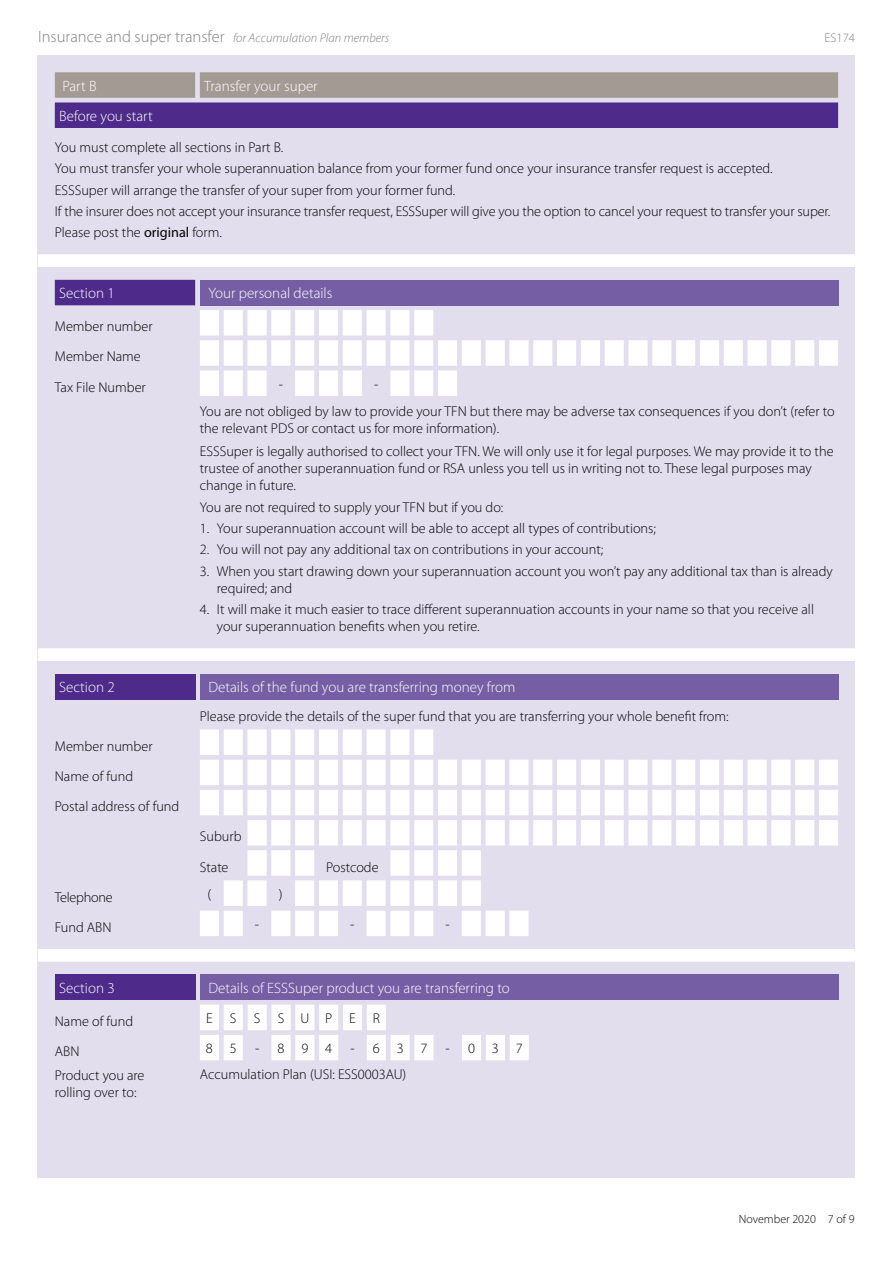
<style>
.page{position:relative;width:893px;height:1263px;background:#fff}
.page>*{position:absolute;margin:0;border:0;box-sizing:border-box;transform-origin:0 0}
.t1{font:300 15px "Myriad Pro";color:#fff}
.t2{font:300 14.25px/30.2px "Myriad Pro";color:#000}
.t3{font:300 14.25px "Myriad Pro";letter-spacing:-.02em;color:#000}
.t4{font:300 14.25px "Myriad Pro";letter-spacing:1.185em;color:#000}
.t5{font:italic 300 12.75px "Myriad Pro";color:#808285}
.t6{font:300 12.75px "Myriad Pro";color:#808285}
.t7{font:300 12px "Myriad Pro";color:#000}
.s1{font-style:normal;font-size:16.5px}
.s2{font-weight:400}
</style>
<div class="page">
<div style="left:38px;top:55px;width:817px;height:1123px;background:#e2deee"></div>
<svg style="left:55px;top:72px;width:783px;height:26px;background:#a59b96"></svg>
<div style="left:55px;top:102px;width:783px;height:26px;background:#4e2b8a"></div>
<svg style="left:38px;top:254px;width:817px;height:142px"></svg>
<div style="left:200px;top:280px;width:638px;height:25px;background:#765ea4"></div>
<svg style="left:38px;top:648px;width:817px;height:288px"></svg>
<div style="left:55px;top:674px;width:140px;height:25px;background:#4e2b8a"></div>
<div style="left:200px;top:674px;width:638px;height:25px;background:#765ea4"></div>
<svg style="left:38px;top:949px;width:817px;height:111px"></svg>
<div style="left:55px;top:974px;width:140px;height:26px;background:#4e2b8a"></div>
<div style="left:200px;top:974px;width:638px;height:26px;background:#765ea4"></div>
<p class="t5" style="left:38px;top:30px;width:352px"><span class="s1">Insurance and super transfer</span> for Accumulation Plan members</p>
<p class="t6" style="left:825px;top:30px;width:32px">ES174</p>
<p class="t1" style="left:62px;top:77px;width:36px">Part B</p>
<p class="t1" style="left:204px;top:77px;width:115px">Transfer your super</p>
<p class="t1" style="left:59px;top:107px;width:95px">Before you start</p>
<p class="t2" style="left:55px;top:136px;width:777px;line-height:21.3px">You must complete all sections in Part B.<br>You must transfer your whole superannuation balance from your former fund once your insurance transfer request is accepted.<br>ESSSuper will arrange the transfer of your super from your former fund.<br>If the insurer does not accept your insurance transfer request, ESSSuper will give you the option to cancel your request to transfer your super.<br>Please post the <span class="s2">original</span> form.</p>
<p class="t1" style="left:59px;top:284px;width:57px">Section 1</p>
<p class="t1" style="left:208px;top:284px;width:126px">Your personal details</p>
<p class="t2" style="left:55px;top:311px;width:99px">Member number<br>Member Name<br>Tax File Number</p>
<p class="t2" style="left:200px;top:370px;width:636px;line-height:27px;text-indent:174px">-<br>You are not obliged by law to provide your TFN but there may be adverse tax consequences if you don’t (refer to</p>
<p class="t2" style="left:200px;top:416px;width:635px;line-height:23.4px">the relevant PDS or contact us for more information).<br>ESSSuper is legally authorised to collect your TFN. We will only use it for legal purposes. We may provide it to the</p>
<p class="t2" style="left:200px;top:460px;width:613px;line-height:17.1px">trustee of another superannuation fund or RSA unless you tell us in writing not to. These legal purposes may change in future.</p>
<p class="t2" style="left:200px;top:492px;width:305px">You are not required to supply your TFN but if you do:</p>
<p class="t2" style="left:200px;top:513px;width:458px">1. Your superannuation account will be able to accept all types of contributions;</p>
<p class="t2" style="left:200px;top:534px;width:405px">2. You will not pay any additional tax on contributions in your account;</p>
<p class="t2" style="left:217px;top:562px;width:617px;line-height:17.1px;text-indent:-17px">3. When you start drawing down your superannuation account you won’t pay any additional tax than is already required; and</p>
<p class="t2" style="left:217px;top:601px;width:599px;line-height:17.1px;text-indent:-17px">4. It will make it much easier to trace different superannuation accounts in your name so that you receive all your superannuation benefits when you retire.</p>
<p class="t2" style="left:279px;top:369px;width:6px">-</p>
<p class="t1" style="left:59px;top:678px;width:57px">Section 2</p>
<p class="t1" style="left:208px;top:678px;width:309px">Details of the fund you are transferring money from</p>
<p class="t2" style="left:200px;top:701px;width:530px">Please provide the details of the super fund that you are transferring your whole benefit from:</p>
<p class="t2" style="left:55px;top:731px;width:126px">Member number<br>Name of fund<br>Postal address of fund</p>
<p class="t2" style="left:200px;top:821px;width:43px">Suburb<br>State</p>
<p class="t2" style="left:326px;top:851px;width:54px">Postcode</p>
<p class="t3" style="left:55px;top:888px;width:59px">Telephone</p>
<p class="t2" style="left:208px;top:879px;width:5px">(</p>
<p class="t2" style="left:279px;top:879px;width:5px">)</p>
<p class="t2" style="left:55px;top:912px;width:58px">Fund ABN</p>
<p class="t2" style="left:255px;top:909px;width:6px">-</p>
<p class="t2" style="left:350px;top:909px;width:6px">-</p>
<p class="t2" style="left:445px;top:909px;width:6px">-</p>
<p class="t1" style="left:59px;top:979px;width:57px">Section 3</p>
<p class="t1" style="left:208px;top:979px;width:303px">Details of ESSSuper product you are transferring to</p>
<p class="t2" style="left:55px;top:1006px;width:80px">Name of fund</p>
<p class="t4" style="left:206px;top:1009px;width:175px">ESSSUPER</p>
<p class="t2" style="left:55px;top:1036px;width:26px">ABN</p>
<p class="t2" style="left:206px;top:1033px;width:32px">8 5</p>
<p class="t2" style="left:255px;top:1033px;width:79px">-894</p>
<p class="t2" style="left:350px;top:1033px;width:79px">-637</p>
<p class="t2" style="left:446px;top:1033px;width:79px">-037</p>
<p class="t2" style="left:55px;top:1066px;width:91px;line-height:17.1px">Product you are rolling over to:</p>
<p class="t2" style="left:200px;top:1059px;width:208px">Accumulation Plan (USI: ESS0003AU)</p>
<p class="t7" style="left:739px;top:1211px;width:117px">November 2020 7 of 9</p>
</div>
